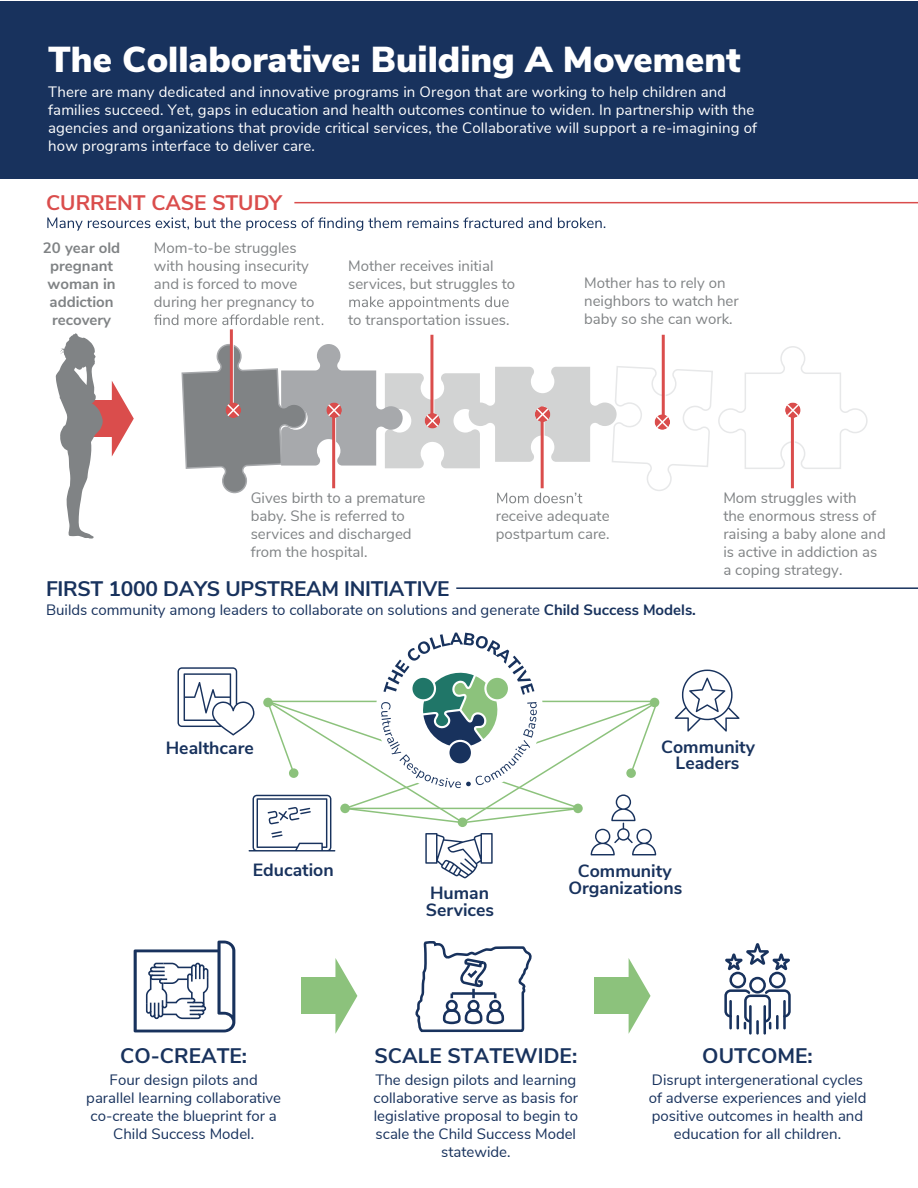
<style>
.page{position:relative;width:918px;height:1188px;background:#fff}
.page>*{position:absolute;margin:0;border:0;box-sizing:border-box;transform-origin:0 0}
.t1{font:900 36px "Nunito Sans";color:#fff}
.t2{font:700 21px "Nunito Sans";letter-spacing:-.015em;color:#18325d}
.t3{font:700 21px "Nunito Sans";color:#da4d4c}
.t4{font:700 17.7px/16.4px "Nunito Sans";color:#18325d;text-align:center}
.t5{font:15px/18px "Nunito Sans";color:#18325d;text-align:center}
.t6{font:15px/18px "Nunito Sans";color:#808385}
.t7{font:15px/18px "Nunito Sans";letter-spacing:.01em;color:#fff}
.t8{font:700 15px/18px "Nunito Sans";color:#808385;text-align:center}
.s1{font-weight:700}
</style>
<div class="page">
<div style="left:0;top:1px;width:918px;height:177px;background:#18325d"></div>
<svg style="left:47px;top:217px;width:558px;height:14px"></svg>
<svg style="left:112px;top:381px;width:22px;height:75px"></svg>
<div style="left:78px;top:400px;width:37px;height:37px;background:#da4d4c"></div>
<svg style="left:55px;top:333px;width:48px;height:206px"></svg>
<svg style="left:154px;top:296px;width:714px;height:208px"></svg>
<svg style="left:414px;top:178px;width:121px;height:855px"></svg>
<svg style="left:459px;top:906px;width:29px;height:92px"></svg>
<hr style="left:749px;top:1005px;width:3px;height:30px;background:#18325d">
<hr style="left:763px;top:1005px;width:3px;height:30px;background:#18325d">
<hr style="left:756px;top:1020px;width:3px;height:15px;background:#18325d">
<svg style="left:724px;top:943px;width:67px;height:86px"></svg>
<svg style="left:134px;top:941px;width:101px;height:91px"></svg>
<svg style="left:335px;top:958px;width:22px;height:76px"></svg>
<div style="left:301px;top:977px;width:37px;height:37px;background:#8cc27c"></div>
<svg style="left:629px;top:959px;width:22px;height:74px"></svg>
<div style="left:594px;top:977px;width:37px;height:37px;background:#8cc27c"></div>
<svg style="left:675px;top:670px;width:65px;height:62px"></svg>
<svg style="left:178px;top:633px;width:482px;height:245px"></svg>
<hr style="left:294px;top:202px;width:624px;height:1px;background:#da4d4c">
<hr style="left:456px;top:587px;width:462px;height:2px;background:#18325d">
<div style="left:650px;top:698px;width:9px;height:9px;background:#8cc27c;border-radius:50%"></div>
<div style="left:263px;top:698px;width:10px;height:9px;background:#8cc27c;border-radius:50%"></div>
<div style="left:626px;top:768px;width:10px;height:10px;background:#8cc27c;border-radius:50%"></div>
<div style="left:573px;top:804px;width:10px;height:9px;background:#8cc27c;border-radius:50%"></div>
<div style="left:458px;top:818px;width:9px;height:9px;background:#8cc27c;border-radius:50%"></div>
<div style="left:340px;top:804px;width:10px;height:9px;background:#8cc27c;border-radius:50%"></div>
<div style="left:289px;top:768px;width:9px;height:10px;background:#8cc27c;border-radius:50%"></div>
<h1 class="t1" style="left:48px;top:33px;width:694px">The Collaborative: Building A Movement</h1>
<p class="t7" style="left:48px;top:82px;width:710px">There are many dedicated and innovative programs in Oregon that are working to help children and families succeed. Yet, gaps in education and health outcomes continue to widen. In partnership with the agencies and organizations that provide critical services, the Collaborative will support a re-imagining of how programs interface to deliver care.</p>
<h2 class="t3" style="left:46px;top:187px;width:237px">CURRENT CASE STUDY</h2>
<p class="t8" style="left:43px;top:238px;width:79px">20 year old pregnant woman in addiction recovery</p>
<p class="t6" style="left:154px;top:238px;width:162px">Mom-to-be struggles with housing insecurity and is forced to move during her pregnancy to</p>
<p class="t6" style="left:348px;top:256px;width:169px">Mother receives initial services, but struggles to</p>
<p class="t6" style="left:348px;top:310px;width:163px">to transportation issues.</p>
<p class="t6" style="left:584px;top:272px;width:156px">Mother has to rely on neighbors to watch her baby so she can work.</p>
<p class="t6" style="left:251px;top:488px;width:176px">Gives birth to a premature baby. She is referred to services and discharged from the hospital.</p>
<h2 class="t2" style="left:46px;top:574px;width:405px">FIRST 1000 DAYS UPSTREAM INITIATIVE</h2>
<p class="t6" style="left:496px;top:506px;width:115px">receive adequate postpartum care.</p>
<p class="t5" style="left:46px;top:600px;width:651px">Builds community among leaders to collaborate on solutions and generate <span class="s1">Child Success Models.</span></p>
<p class="t6" style="left:723px;top:488px;width:164px">Mom struggles with<br>the enormous stress of raising a baby alone and is active in addiction as a coping strategy.</p>
<p class="t4" style="left:166px;top:739px;width:89px">Healthcare</p>
<p class="t4" style="left:661px;top:738px;width:95px">Community<br>Leaders</p>
<p class="t4" style="left:253px;top:860px;width:82px">Education</p>
<p class="t4" style="left:568px;top:862px;width:115px">Community<br>Organizations</p>
<p class="t4" style="left:426px;top:884px;width:70px;text-align:left">Human<br>Services</p>
<h2 class="t2" style="left:120px;top:1040px;width:128px">CO-CREATE:</h2>
<p class="t5" style="left:86px;top:1070px;width:196px">Four design pilots and parallel learning collaborative co-create the blueprint for a<br>Child Success Model.</p>
<h2 class="t2" style="left:375px;top:1040px;width:204px">SCALE STATEWIDE:</h2>
<p class="t5" style="left:374px;top:1070px;width:206px">The design pilots and learning collaborative serve as basis for legislative proposal to begin to scale the Child Success Model statewide.</p>
<h2 class="t2" style="left:702px;top:1040px;width:112px">OUTCOME:</h2>
<p class="t5" style="left:649px;top:1070px;width:219px">Disrupt intergenerational cycles of adverse experiences and yield positive outcomes in health and education for all children.</p>
</div>
